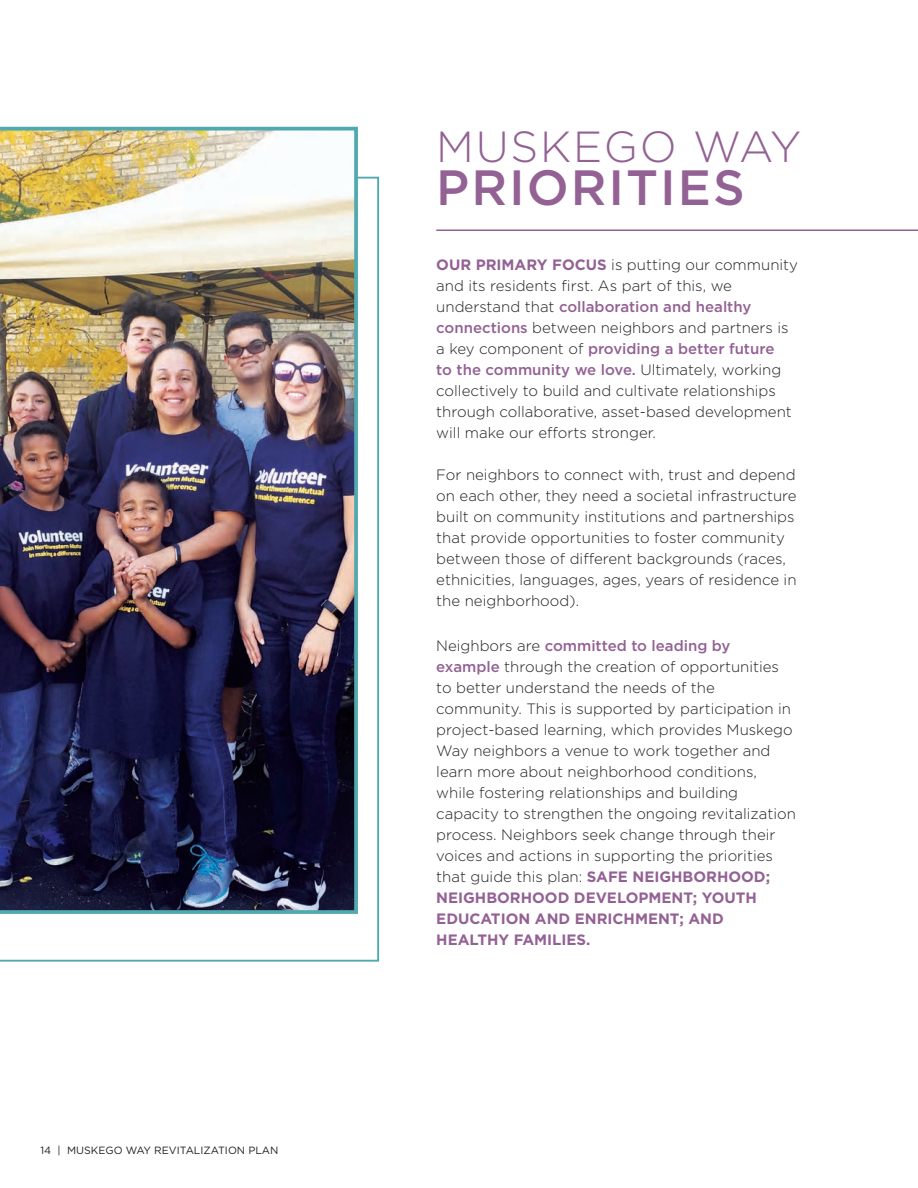
<style>
.page{position:relative;width:918px;height:1188px;background:#fff}
.page>*{position:absolute;margin:0;border:0;box-sizing:border-box;transform-origin:0 0}
.t1{font:500 49.5px "Gotham";letter-spacing:.04em;color:#936194}
.t2{font:300 43.5px "Gotham";letter-spacing:.04em;color:#936194}
.t3{font:300 15px/21px "Gotham";color:#231f20}
.t4{font:10.5px "Gotham";color:#231f20}
.s1{font-weight:700;color:#936194}
.s2{font-weight:500;color:#936194}
</style>
<div class="page">
<hr style="left:436px;top:230px;width:482px;height:1px;background:#936194">
<svg style="left:0;top:177px;width:379px;height:785px"></svg>
<img style="left:0;top:127px;width:358px;height:787px">
<p class="t4" style="left:40px;top:1143px;width:239px">14 | MUSKEGO WAY REVITALIZATION PLAN</p>
<p class="t2" style="left:436px;top:119px;width:367px">MUSKEGO WAY</p>
<p class="t1" style="left:436px;top:155px;width:310px">PRIORITIES</p>
<p class="t3" style="left:436px;top:254px;width:363px"><span class="s1">OUR PRIMARY FOCUS</span> is putting our community and its residents first. As part of this, we understand that <span class="s2">collaboration and healthy connections</span> between neighbors and partners is a key component of <span class="s2">providing a better future<br>to the community we love.</span> Ultimately, working collectively to build and cultivate relationships through collaborative, asset-based development will make our efforts stronger.</p>
<p class="t3" style="left:436px;top:464px;width:362px">For neighbors to connect with, trust and depend on each other, they need a societal infrastructure built on community institutions and partnerships that provide opportunities to foster community between those of different backgrounds (races, ethnicities, languages, ages, years of residence in the neighborhood).</p>
<p class="t3" style="left:436px;top:635px;width:361px">Neighbors are <span class="s2">committed to leading by example</span> through the creation of opportunities to better understand the needs of the community. This is supported by participation in project-based learning, which provides Muskego Way neighbors a venue to work together and learn more about neighborhood conditions, while fostering relationships and building capacity to strengthen the ongoing revitalization process. Neighbors seek change through their voices and actions in supporting the priorities that guide this plan: <span class="s1">SAFE NEIGHBORHOOD; NEIGHBORHOOD DEVELOPMENT; YOUTH EDUCATION AND ENRICHMENT; AND HEALTHY FAMILIES.</span></p>
</div>
